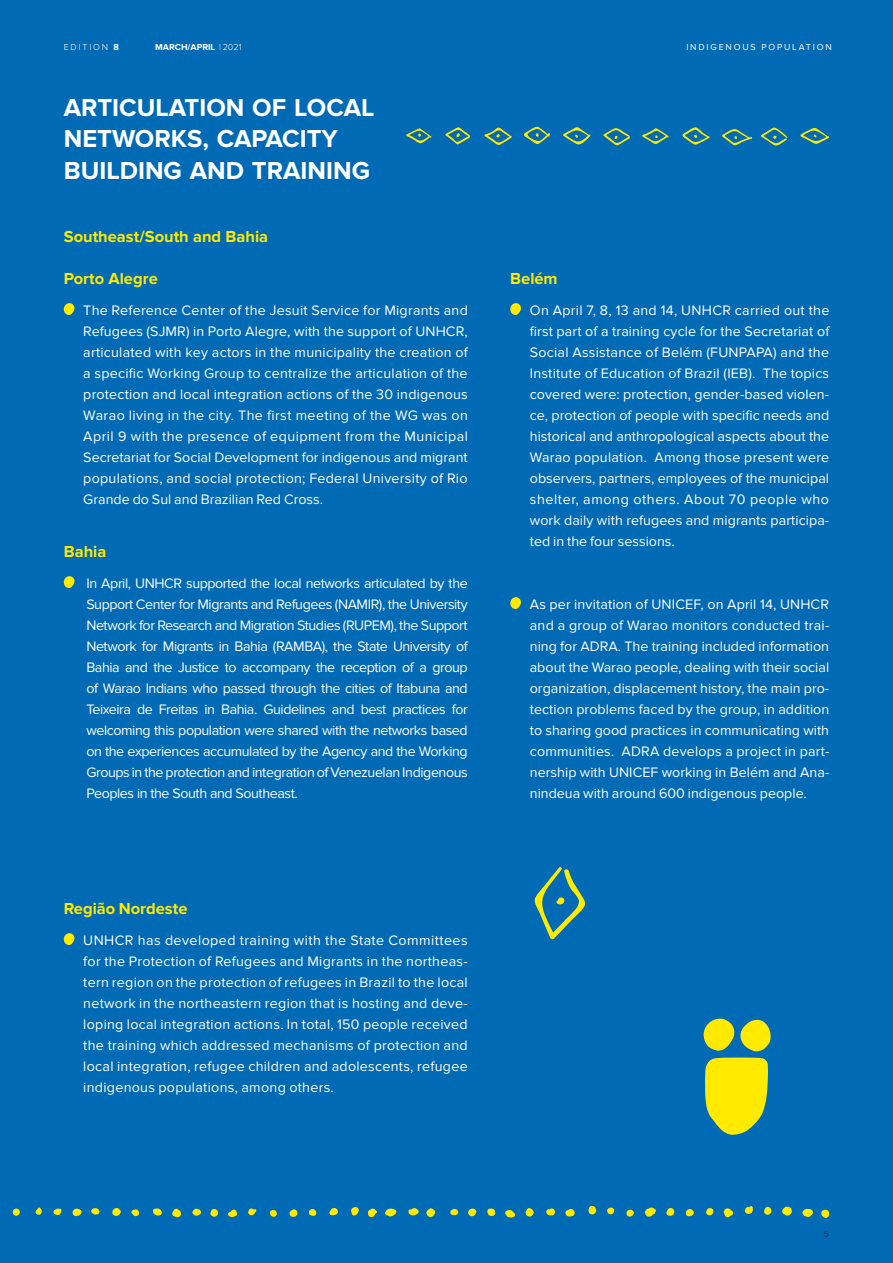
<style>
.page{position:relative;width:893px;height:1263px;background:#006ab4}
.page>*{position:absolute;margin:0;border:0;box-sizing:border-box;transform-origin:0 0}
.t1{font:700 25.5px/31.5px "Proxima Nova";color:#fff}
.t2{font:700 16.5px "Proxima Nova";color:#ffea00}
.t3{font:14.25px/21px "Proxima Nova";color:#fff;text-align:justify}
.t4{font:9px "Proxima Nova";letter-spacing:.2em;color:#fff}
.t5{font:700 9px "Proxima Nova";color:#fff}
.t6{font:300 9px "Proxima Nova";letter-spacing:.2em;color:#fff}
.t7{font:9px "Proxima Nova";color:#1f335b}
.s1{font-weight:700}
.s2{font-weight:300}
</style>
<div class="page">
<svg style="left:821px;top:1209px;width:9px;height:9px"></svg>
<svg style="left:802px;top:1208px;width:11px;height:9px"></svg>
<svg style="left:782px;top:1206px;width:10px;height:10px"></svg>
<svg style="left:764px;top:1206px;width:7px;height:9px"></svg>
<svg style="left:745px;top:1206px;width:8px;height:8px"></svg>
<svg style="left:724px;top:1208px;width:9px;height:9px"></svg>
<svg style="left:706px;top:1208px;width:8px;height:7px"></svg>
<svg style="left:686px;top:1209px;width:8px;height:7px"></svg>
<svg style="left:666px;top:1208px;width:9px;height:8px"></svg>
<svg style="left:645px;top:1207px;width:11px;height:10px"></svg>
<svg style="left:626px;top:1209px;width:8px;height:8px"></svg>
<svg style="left:607px;top:1207px;width:7px;height:7px"></svg>
<svg style="left:588px;top:1206px;width:8px;height:8px"></svg>
<svg style="left:565px;top:1209px;width:10px;height:8px"></svg>
<svg style="left:546px;top:1208px;width:9px;height:7px"></svg>
<svg style="left:525px;top:1208px;width:9px;height:9px"></svg>
<svg style="left:505px;top:1210px;width:10px;height:8px"></svg>
<svg style="left:487px;top:1208px;width:8px;height:8px"></svg>
<svg style="left:468px;top:1208px;width:8px;height:9px"></svg>
<svg style="left:450px;top:1208px;width:8px;height:7px"></svg>
<svg style="left:426px;top:1208px;width:9px;height:9px"></svg>
<svg style="left:408px;top:1208px;width:11px;height:7px"></svg>
<svg style="left:385px;top:1208px;width:12px;height:9px"></svg>
<svg style="left:368px;top:1208px;width:9px;height:9px"></svg>
<svg style="left:351px;top:1207px;width:8px;height:9px"></svg>
<svg style="left:329px;top:1208px;width:9px;height:7px"></svg>
<svg style="left:309px;top:1209px;width:8px;height:7px"></svg>
<svg style="left:289px;top:1209px;width:8px;height:8px"></svg>
<svg style="left:270px;top:1210px;width:7px;height:7px"></svg>
<svg style="left:248px;top:1208px;width:9px;height:7px"></svg>
<svg style="left:228px;top:1209px;width:9px;height:8px"></svg>
<svg style="left:210px;top:1209px;width:8px;height:8px"></svg>
<svg style="left:192px;top:1208px;width:9px;height:8px"></svg>
<svg style="left:172px;top:1208px;width:9px;height:10px"></svg>
<svg style="left:153px;top:1208px;width:9px;height:8px"></svg>
<svg style="left:131px;top:1209px;width:8px;height:7px"></svg>
<svg style="left:112px;top:1208px;width:9px;height:8px"></svg>
<svg style="left:91px;top:1208px;width:9px;height:6px"></svg>
<svg style="left:72px;top:1208px;width:10px;height:8px"></svg>
<svg style="left:53px;top:1208px;width:9px;height:7px"></svg>
<svg style="left:36px;top:1207px;width:6px;height:8px"></svg>
<svg style="left:12px;top:1208px;width:8px;height:8px"></svg>
<svg style="left:64px;top:303px;width:11px;height:12px"></svg>
<svg style="left:64px;top:576px;width:11px;height:12px"></svg>
<svg style="left:64px;top:933px;width:11px;height:12px"></svg>
<svg style="left:704px;top:1018px;width:67px;height:117px"></svg>
<svg style="left:510px;top:303px;width:11px;height:12px"></svg>
<svg style="left:510px;top:597px;width:11px;height:12px"></svg>
<svg style="left:800px;top:128px;width:30px;height:16px"></svg>
<svg style="left:761px;top:128px;width:27px;height:18px"></svg>
<svg style="left:722px;top:129px;width:31px;height:16px"></svg>
<svg style="left:682px;top:127px;width:28px;height:18px"></svg>
<svg style="left:642px;top:128px;width:27px;height:16px"></svg>
<svg style="left:603px;top:128px;width:27px;height:17px"></svg>
<svg style="left:563px;top:127px;width:28px;height:17px"></svg>
<svg style="left:524px;top:127px;width:27px;height:17px"></svg>
<svg style="left:484px;top:128px;width:28px;height:17px"></svg>
<svg style="left:445px;top:127px;width:25px;height:18px"></svg>
<svg style="left:406px;top:128px;width:26px;height:15px"></svg>
<svg style="left:534px;top:867px;width:51px;height:72px"></svg>
<p class="t6" style="left:64px;top:42px;width:57px">EDITION <span class="s1">8</span></p>
<p class="t5" style="left:155px;top:42px;width:88px">MARCH/APRIL <span class="s2">| 2021</span></p>
<p class="t4" style="left:686px;top:42px;width:147px">INDIGENOUS POPULATION</p>
<h1 class="t1" style="left:64px;top:92px;width:312px">ARTICULATION OF LOCAL<br>NETWORKS, CAPACITY<br>BUILDING AND TRAINING</h1>
<p class="t2" style="left:64px;top:227px;width:206px">Southeast/South and Bahia</p>
<p class="t2" style="left:64px;top:268px;width:96px">Porto Alegre</p>
<p class="t3" style="left:83px;top:300px;width:386px">The Reference Center of the Jesuit Service for Migrants and Refugees (SJMR) in Porto Alegre, with the support of UNHCR, articulated with key actors in the municipality the creation of a specific Working Group to centralize the articulation of the protection and local integration actions of the 30 indigenous Warao living in the city. The first meeting of the WG was on April 9 with the presence of equipment from the Municipal Secretariat for Social Development for indigenous and migrant populations, and social protection; Federal University of Rio Grande do Sul and Brazilian Red Cross.</p>
<p class="t2" style="left:64px;top:542px;width:44px">Bahia</p>
<p class="t3" style="left:86px;top:573px;width:383px">In April, UNHCR supported the local networks articulated by the Support Center for Migrants and Refugees (NAMIR), the University Network for Research and Migration Studies (RUPEM), the Support Network for Migrants in Bahia (RAMBA), the State University of Bahia and the Justice to accompany the reception of a group of Warao Indians who passed through the cities of Itabuna and Teixeira de Freitas in Bahia. Guidelines and best practices for welcoming this population were shared with the networks based on the experiences accumulated by the Agency and the Working Groups in the protection and integration of Venezuelan Indigenous Peoples in the South and Southeast.</p>
<p class="t2" style="left:64px;top:899px;width:125px">Região Nordeste</p>
<p class="t3" style="left:83px;top:930px;width:386px">UNHCR has developed training with the State Committees for the Protection of Refugees and Migrants in the northeas&shy;tern region on the protection of refugees in Brazil to the local network in the northeastern region that is hosting and deve&shy;loping local integration actions. In total, 150 people received the training which addressed mechanisms of protection and local integration, refugee children and adolescents, refugee indigenous populations, among others.</p>
<p class="t2" style="left:510px;top:269px;width:49px">Belém</p>
<p class="t3" style="left:530px;top:300px;width:301px">On April 7, 8, 13 and 14, UNHCR carried out the first part of a training cycle for the Secretariat of Social Assistance of Belém (FUNPAPA) and the Institute of Education of Brazil (IEB). The topics covered were: protection, gender-based violen&shy;ce, protection of people with specific needs and historical and anthropological aspects about the Warao population. Among those present were observers, partners, employees of the municipal shelter, among others. About 70 people who work daily with refugees and migrants participa&shy;ted in the four sessions.</p>
<p class="t3" style="left:530px;top:594px;width:301px">As per invitation of UNICEF, on April 14, UNHCR and a group of Warao monitors conducted trai&shy;ning for ADRA. The training included information about the Warao people, dealing with their social organization, displacement history, the main pro&shy;tection problems faced by the group, in addition to sharing good practices in communicating with communities. ADRA develops a project in part&shy;nership with UNICEF working in Belém and Ana&shy;nindeua with around 600 indigenous people.</p>
<p class="t7" style="left:824px;top:1229px;width:7px">5</p>
</div>
